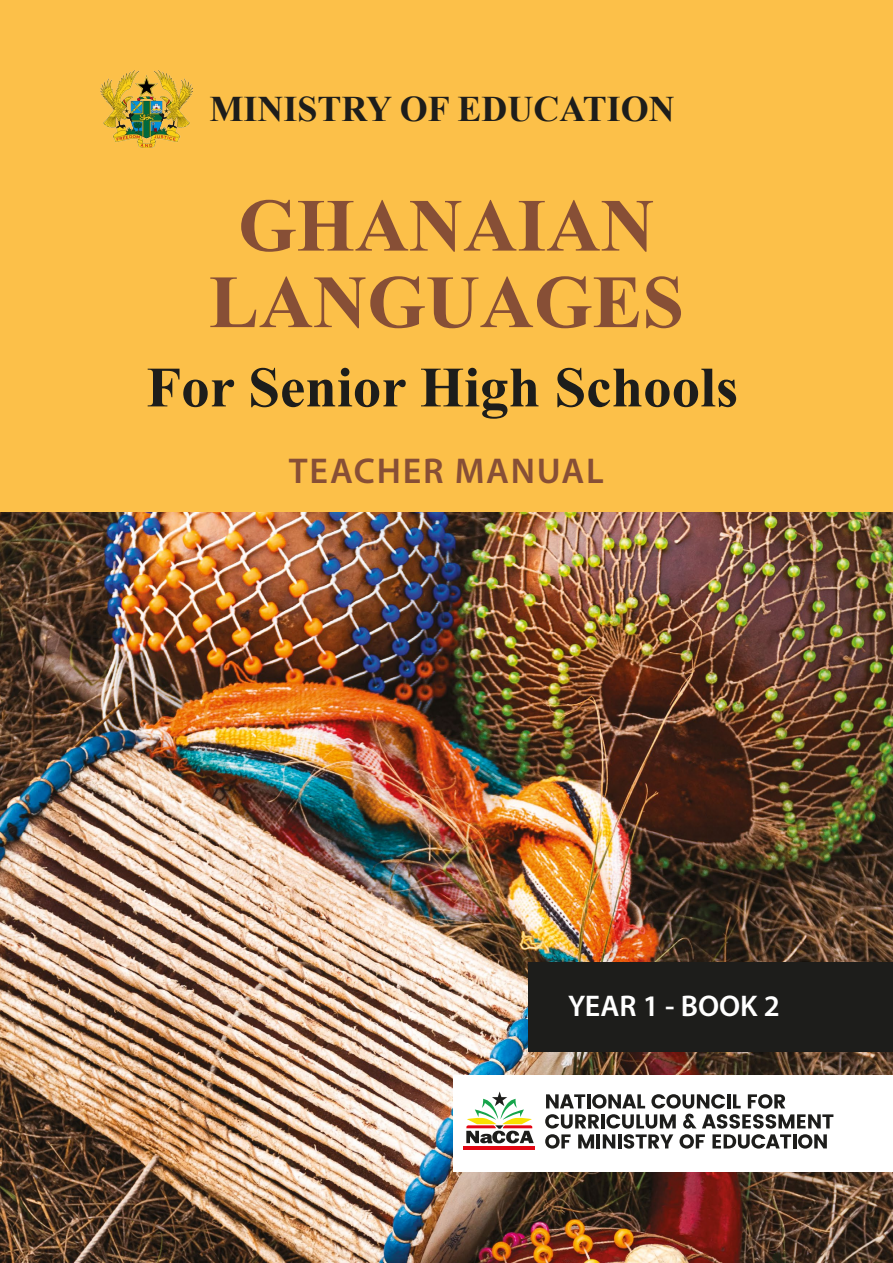
<style>
.page{position:relative;width:893px;height:1263px;background:#fff}
.page>*{position:absolute;margin:0;border:0;box-sizing:border-box;transform-origin:0 0}
.title{font:700 75px "Times New Roman";color:#874f36}
.Teacher_Manual_title{font:700 75px "Times New Roman";color:#874f36}
.t1{font:700 57px "Times New Roman";color:#1d1d1b}
.title-2{font:700 36px "Times New Roman";color:#1d1d1b}
.t2{font:600 36px "Myriad Pro";letter-spacing:.05em;color:#874f36}
.title-3{font:600 30px "Myriad Pro";color:#fff}
</style>
<div class="page">
<div style="left:0;top:0;width:893px;height:512px;background:#fcc049"></div>
<img style="left:0;top:512px;width:893px;height:751px">
<div style="left:454px;top:1075px;width:439px;height:96px;background:#fff"></div>
<svg style="left:546px;top:1094px;width:39px;height:14px"></svg>
<hr style="left:587px;top:1094px;width:3px;height:14px;background:#1d1d1b">
<svg style="left:592px;top:1094px;width:53px;height:14px"></svg>
<svg style="left:651px;top:1094px;width:74px;height:14px"></svg>
<hr style="left:727px;top:1094px;width:3px;height:14px;background:#1d1d1b">
<svg style="left:733px;top:1094px;width:8px;height:14px"></svg>
<svg style="left:748px;top:1094px;width:37px;height:14px"></svg>
<svg style="left:545px;top:1114px;width:54px;height:14px"></svg>
<hr style="left:601px;top:1114px;width:4px;height:14px;background:#1d1d1b">
<svg style="left:606px;top:1114px;width:70px;height:14px"></svg>
<svg style="left:683px;top:1114px;width:13px;height:14px"></svg>
<svg style="left:702px;top:1114px;width:131px;height:14px"></svg>
<svg style="left:545px;top:1134px;width:26px;height:14px"></svg>
<svg style="left:578px;top:1134px;width:16px;height:14px"></svg>
<hr style="left:597px;top:1134px;width:3px;height:14px;background:#1d1d1b">
<svg style="left:603px;top:1134px;width:12px;height:14px"></svg>
<hr style="left:618px;top:1134px;width:3px;height:14px;background:#1d1d1b">
<svg style="left:624px;top:1134px;width:49px;height:14px"></svg>
<svg style="left:679px;top:1134px;width:26px;height:14px"></svg>
<svg style="left:712px;top:1134px;width:79px;height:14px"></svg>
<hr style="left:793px;top:1134px;width:3px;height:14px;background:#1d1d1b">
<svg style="left:798px;top:1134px;width:29px;height:14px"></svg>
<hr style="left:463px;top:1146px;width:72px;height:3px;background:#e30613">
<svg style="left:466px;top:1091px;width:68px;height:52px"></svg>
<div style="left:529px;top:962px;width:364px;height:89px;background:#1d1d1b"></div>
<img style="left:101px;top:71px;width:91px;height:76px">
<p class="title-2" style="left:209px;top:84px;width:467px">MINISTRY OF EDUCATION</p>
<p class="Teacher_Manual_title" style="left:238px;top:174px;width:418px">GHANAIAN</p>
<p class="title" style="left:209px;top:250px;width:477px">LANGUAGES</p>
<p class="t1" style="left:146px;top:348px;width:593px">For Senior High Schools</p>
<p class="t2" style="left:289px;top:451px;width:317px">TEACHER MANUAL</p>
<p class="title-3" style="left:568px;top:989px;width:213px">YEAR 1 - BOOK 2</p>
</div>
